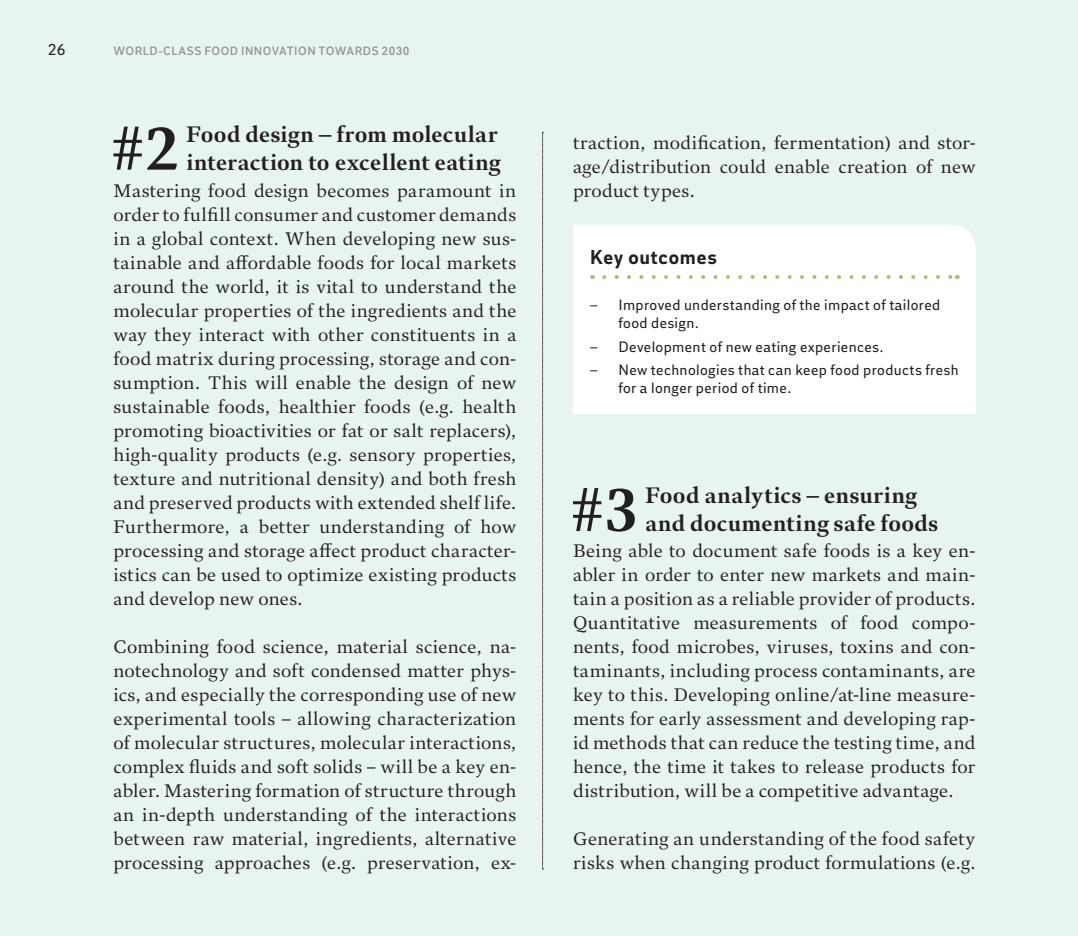
<style>
.page{position:relative;width:1078px;height:936px;background:#fff}
.page>*{position:absolute;margin:0;border:0;box-sizing:border-box;transform-origin:0 0}
.t1{font:700 61.6px "DI Serif";color:#231f20}
.t2{font:700 22px/28px "DI Serif";letter-spacing:.025em;color:#231f20}
.t3{font:700 20px "DI Sans";letter-spacing:.025em;color:#231f20}
.t4{font:18px/24px "DI Serif";letter-spacing:.025em;color:#231f20;text-align:justify}
.t5{font:16px "DI Sans";color:#231f20}
.t6{font:15px/18px "DI Sans";letter-spacing:.025em;color:#231f20}
.t7{font:600 12px "DI Sans";letter-spacing:.045em;color:#939598}
.s1{font-family:"DI Serif"}
</style>
<div class="page">
<div style="left:0;top:0;width:1077px;height:935px;background:#e8f4f1"></div>
<svg style="left:542px;top:132px;width:1px;height:737px"></svg>
<div style="left:573px;top:225px;width:402px;height:189px;background:#fff"></div>
<svg style="left:604px;top:275px;width:346px;height:4px"></svg>
<p class="t5" style="left:48px;top:40px;width:19px">26</p>
<p class="t7" style="left:113px;top:44px;width:297px">WORLD-CLASS FOOD INNOVATION TOWARDS 2030</p>
<h1 class="t1" style="left:111px;top:110px;width:69px">#2</h1>
<p class="t2" style="left:186px;top:120px;width:316px">Food design – from molecular interaction to excellent eating</p>
<p class="t4" style="left:113px;top:178px;width:404px">Mastering food design becomes paramount in order to fulfill consumer and customer demands in a global context. When developing new sus&shy;tainable and affordable foods for local markets around the world, it is vital to understand the molecular properties of the ingredients and the way they interact with other constituents in a food matrix during processing, storage and con&shy;sumption. This will enable the design of new sustainable foods, healthier foods (e.g. health promoting bioactivities or fat or salt replacers), high-quality products (e.g. sensory properties, texture and nutritional density) and both fresh and preserved products with extended shelf life.<br>Furthermore, a better understanding of how processing and storage affect product character&shy;istics can be used to optimize existing products and develop new ones.</p>
<p class="t4" style="left:113px;top:634px;width:404px">Combining food science, material science, na&shy;notechnology and soft condensed matter phys&shy;ics, and especially the corresponding use of new experimental tools – allowing characterization of molecular structures, molecular interactions, complex fluids and soft solids – will be a key en&shy;abler. Mastering formation of structure through an in-depth understanding of the interactions between raw material, ingredients, alternative processing approaches (e.g. preservation, ex-</p>
<p class="t4" style="left:573px;top:130px;width:404px">traction, modification, fermentation) and stor&shy;age/distribution could enable creation of new product types.</p>
<p class="t3" style="left:590px;top:245px;width:128px">Key outcomes</p>
<p class="t6" style="left:618px;top:296px;width:323px;text-indent:-28px"><span class="s1">–</span> Improved understanding of the impact of tailored food design.</p>
<p class="t6" style="left:590px;top:338px;width:295px"><span class="s1">–</span> Development of new eating experiences.</p>
<p class="t6" style="left:618px;top:361px;width:341px;text-indent:-28px"><span class="s1">–</span> New technologies that can keep food products fresh for a longer period of time.</p>
<h1 class="t1" style="left:570px;top:471px;width:69px">#3</h1>
<p class="t2" style="left:645px;top:481px;width:294px">Food analytics – ensuring and documenting safe foods</p>
<p class="t4" style="left:573px;top:538px;width:404px">Being able to document safe foods is a key en&shy;abler in order to enter new markets and main&shy;tain a position as a reliable provider of products.<br>Quantitative measurements of food compo&shy;nents, food microbes, viruses, toxins and con&shy;taminants, including process contaminants, are key to this. Developing online/at-line measure&shy;ments for early assessment and developing rap&shy;id methods that can reduce the testing time, and hence, the time it takes to release products for distribution, will be a competitive advantage.</p>
<p class="t4" style="left:573px;top:826px;width:404px">Generating an understanding of the food safety risks when changing product formulations (e.g.</p>
</div>
